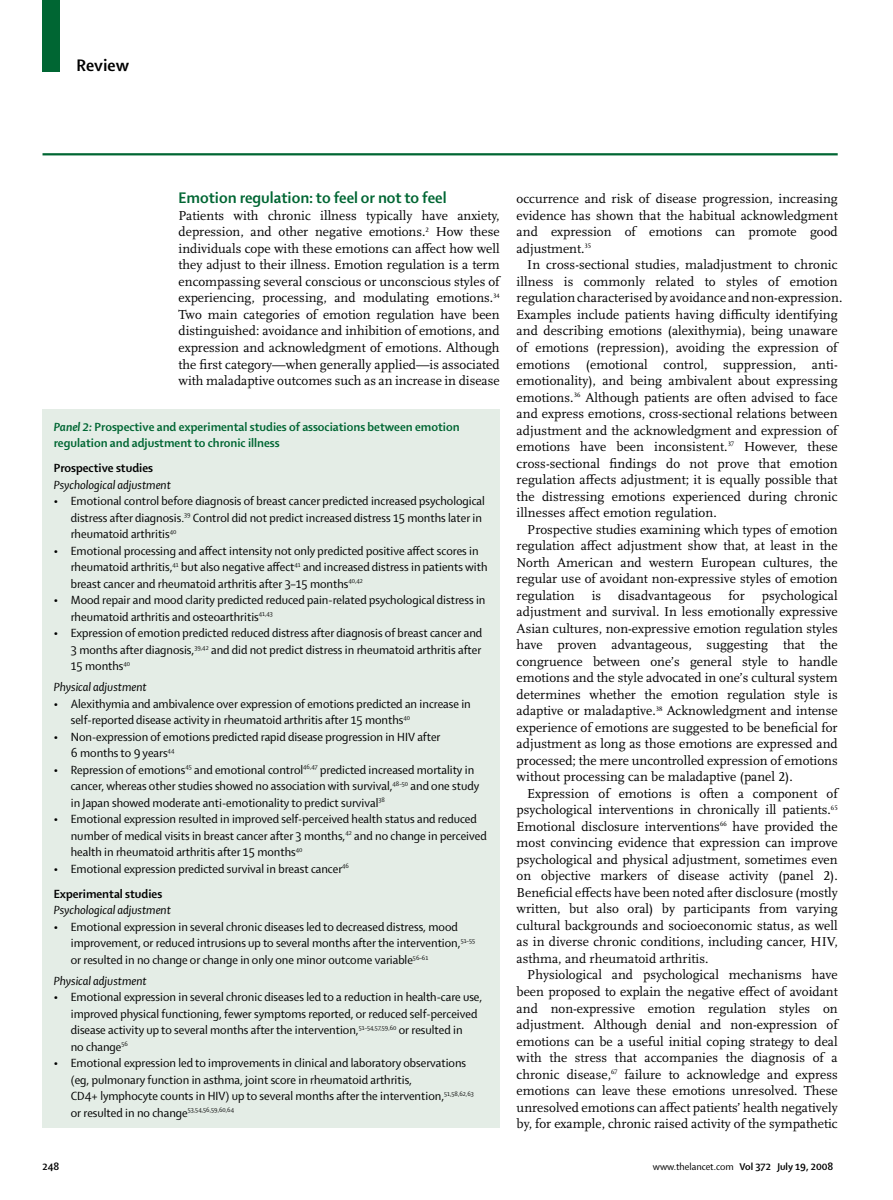
<style>
.page{position:relative;width:893px;height:1200px;background:#fff}
.page>*{position:absolute;margin:0;border:0;box-sizing:border-box;transform-origin:0 0}
.t1{font:700 18px "Shaker 2 Lancet";color:#000}
.t2{font:700 16.5px "Shaker 2 Lancet";color:#063}
.t3{font:13.5px/16.5px "Scala Lancet Pro";letter-spacing:.005em;color:#000;text-align:justify}
.t4{font:12.75px/16.5px "Shaker 2 Lancet";color:#000}
.t5{font:700 12.75px/16.5px "Shaker 2 Lancet";color:#063}
.t6{font:italic 12.75px "Shaker 2 Lancet";color:#000}
.t7{font:700 12.75px "Shaker 2 Lancet";color:#000}
.t8{font:10.5px "Shaker 2 Lancet";color:#000}
.t9{font:700 10.5px "Shaker 2 Lancet";color:#000}
.s1{font-style:italic}
.s2{font-weight:700}
</style>
<div class="page">
<div style="left:43px;top:0;width:17px;height:71px;background:#063"></div>
<hr style="left:43px;top:153px;width:795px;height:2px;background:#063">
<div style="left:43px;top:409px;width:457px;height:718px;background:#e4ede6"></div>
<h1 class="t1" style="left:77px;top:58px;width:54px">Review</h1>
<p class="t2" style="left:179px;top:191px;width:269px">Emotion regulation: to feel or not to feel</p>
<p class="t3" style="left:179px;top:208px;width:323px">Patients with chronic illness typically have anxiety, depression, and other negative emotions.<sup>2</sup> How these individuals cope with these emotions can affect how well they adjust to their illness. Emotion regulation is a term encompassing several conscious or unconscious styles of experiencing, processing, and modulating emotions.<sup>34<br></sup>Two main categories of emotion regulation have been distinguished: avoidance and inhibition of emotions, and expression and acknowledgment of emotions. Although the first category—when generally applied—is associated with maladaptive outcomes such as an increase in disease</p>
<p class="t5" style="left:54px;top:419px;width:407px"><span class="s1">Panel 2:</span> Prospective and experimental studies of associations between emotion regulation and adjustment to chronic illness</p>
<p class="t7" style="left:54px;top:463px;width:101px">Prospective studies</p>
<p class="t6" style="left:54px;top:479px;width:119px">Psychological adjustment</p>
<p class="t4" style="left:71px;top:494px;width:416px;text-indent:-17px">• Emotional control before diagnosis of breast cancer predicted increased psychological distress after diagnosis.<sup>39</sup> Control did not predict increased distress 15 months later in rheumatoid arthritis<sup>40</sup></p>
<p class="t4" style="left:71px;top:543px;width:418px;text-indent:-17px">• Emotional processing and affect intensity not only predicted positive affect scores in rheumatoid arthritis,<sup>41</sup> but also negative affect<sup>41</sup> and increased distress in patients with breast cancer and rheumatoid arthritis after 3–15 months<sup>40,42</sup></p>
<p class="t4" style="left:71px;top:593px;width:416px;text-indent:-17px">• Mood repair and mood clarity predicted reduced pain-related psychological distress in rheumatoid arthritis and osteoarthritis<sup>41,43</sup></p>
<p class="t4" style="left:71px;top:626px;width:413px;text-align:justify;text-indent:-17px">• Expression of emotion predicted reduced distress after diagnosis of breast cancer and 3 months after diagnosis,<sup>39,42</sup> and did not predict distress in rheumatoid arthritis after 15 months<sup>40</sup></p>
<p class="t6" style="left:54px;top:682px;width:94px">Physical adjustment</p>
<p class="t4" style="left:71px;top:696px;width:402px;text-indent:-17px">• Alexithymia and ambivalence over expression of emotions predicted an increase in self-reported disease activity in rheumatoid arthritis after 15 months<sup>40</sup></p>
<p class="t4" style="left:71px;top:729px;width:371px;text-indent:-17px">• Non-expression of emotions predicted rapid disease progression in HIV after<br>6 months to 9 years<sup>44</sup></p>
<p class="t4" style="left:71px;top:762px;width:410px;text-indent:-17px">• Repression of emotions<sup>45</sup> and emotional control<sup>46,47</sup> predicted increased mortality in cancer, whereas other studies showed no association with survival,<sup>48–50</sup> and one study in Japan showed moderate anti-emotionality to predict survival<sup>38</sup></p>
<p class="t4" style="left:71px;top:811px;width:417px;text-indent:-17px">• Emotional expression resulted in improved self-perceived health status and reduced number of medical visits in breast cancer after 3 months,<sup>42</sup> and no change in perceived health in rheumatoid arthritis after 15 months<sup>40</sup></p>
<p class="t4" style="left:54px;top:857px;width:297px;line-height:25px">• Emotional expression predicted survival in breast cancer<sup>46<br></sup><span class="s2">Experimental studies</span></p>
<p class="t6" style="left:54px;top:905px;width:119px">Psychological adjustment</p>
<p class="t4" style="left:71px;top:919px;width:406px;text-indent:-17px">• Emotional expression in several chronic diseases led to decreased distress, mood improvement, or reduced intrusions up to several months after the intervention,<sup>51–55 </sup>or resulted in no change or change in only one minor outcome variable<sup>56–61</sup></p>
<p class="t6" style="left:54px;top:975px;width:94px">Physical adjustment</p>
<p class="t4" style="left:71px;top:989px;width:413px;text-indent:-17px">• Emotional expression in several chronic diseases led to a reduction in health-care use, improved physical functioning, fewer symptoms reported, or reduced self-perceived disease activity up to several months after the intervention,<sup>51–54,57,59,60</sup> or resulted in<br>no change<sup>56</sup></p>
<p class="t4" style="left:71px;top:1055px;width:405px;text-indent:-17px">• Emotional expression led to improvements in clinical and laboratory observations (eg, pulmonary function in asthma, joint score in rheumatoid arthritis,<br>CD4+ lymphocyte counts in HIV) up to several months after the intervention,<sup>51,58,62,63 </sup>or resulted in no change<sup>53,54,56,59,60,64</sup></p>
<p class="t3" style="left:517px;top:192px;width:323px">occurrence and risk of disease progression, increasing evidence has shown that the habitual acknowledgment and expression of emotions can promote good adjustment.<sup>35</sup></p>
<p class="t3" style="left:517px;top:258px;width:327px;text-align:left;text-indent:11px">In cross-sectional studies, maladjustment to chronic illness is commonly related to styles of emotion regulation characterised by avoidance and non-expression.<br>Examples include patients having difficulty identifying and describing emotions (alexithymia), being unaware of emotions (repression), avoiding the expression of emotions (emotional control, suppression, anti&shy;emotionality), and being ambivalent about expressing emotions.<sup>36</sup> Although patients are often advised to face and express emotions, cross-sectional relations between adjustment and the acknowledgment and expression of emotions have been inconsistent.<sup>37</sup> However, these cross-sectional findings do not prove that emotion regulation affects adjustment; it is equally possible that the distressing emotions experienced during chronic illnesses affect emotion regulation.</p>
<p class="t3" style="left:517px;top:522px;width:323px;text-indent:11px">Prospective studies examining which types of emotion regulation affect adjustment show that, at least in the North American and western European cultures, the regular use of avoidant non-expressive styles of emotion regulation</p>
<p class="t3" style="left:592px;top:588px;width:11px">is</p>
<p class="t3" style="left:618px;top:588px;width:95px">disadvantageous</p>
<p class="t3" style="left:729px;top:588px;width:18px">for</p>
<p class="t3" style="left:517px;top:588px;width:323px;text-indent:245px">psychological adjustment and survival. In less emotionally expressive Asian cultures, non-expressive emotion regulation styles have proven advantageous, suggesting that the congruence between one’s general style to handle emotions and the style advocated in one’s cultural system determines whether the emotion regulation style is adaptive or maladaptive.<sup>38</sup> Acknowledgment and intense experience of emotions are suggested to be beneficial for adjustment as long as those emotions are expressed and processed; the mere uncontrolled expression of emotions without processing can be maladaptive (panel 2).</p>
<p class="t3" style="left:517px;top:786px;width:323px;text-indent:11px">Expression of emotions is often a component of psychological interventions in chronically ill patients.<sup>65<br></sup>Emotional disclosure interventions<sup>66</sup> have provided the most convincing evidence that expression can improve psychological and physical adjustment, sometimes even on objective markers of disease activity (panel 2).<br>Beneficial effects have been noted after disclosure (mostly written, but also oral) by participants from varying cultural backgrounds and socioeconomic status, as well as in diverse chronic conditions, including cancer, HIV, asthma, and rheumatoid arthritis.</p>
<p class="t3" style="left:517px;top:967px;width:323px;text-indent:11px">Physiological and psychological mechanisms have been proposed to explain the negative effect of avoidant and non-expressive emotion regulation styles on adjustment. Although denial and non-expression of emotions can be a useful initial coping strategy to deal with the stress that accompanies the diagnosis of a chronic disease,<sup>67</sup> failure to acknowledge and express emotions can leave these emotions unresolved. These unresolved emotions can affect patients’ health negatively by, for example, chronic raised activity of the sympathetic</p>
<p class="t9" style="left:43px;top:1162px;width:18px">248</p>
<p class="t8" style="left:653px;top:1162px;width:182px">www.thelancet.com <span class="s2">Vol 372 July 19, 2008</span></p>
</div>
